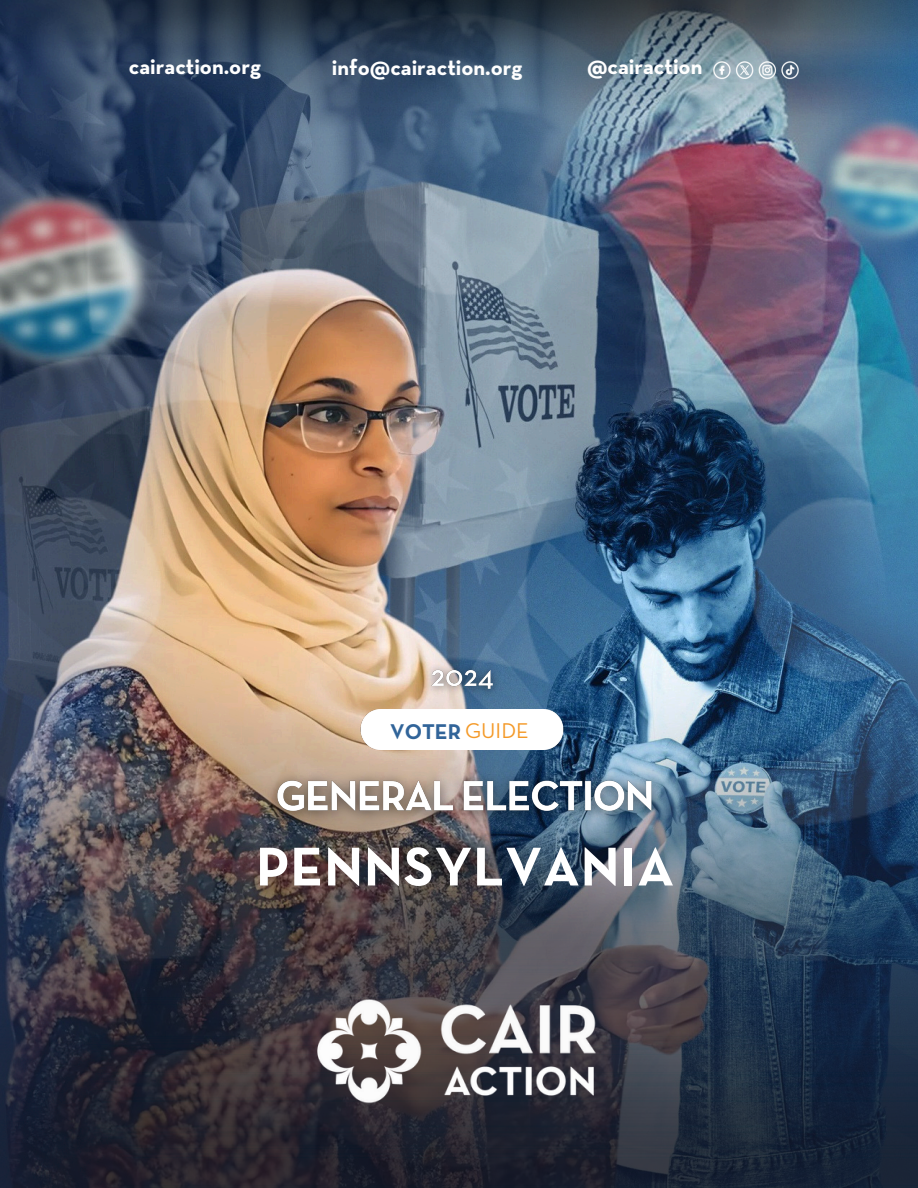
<style>
.page{position:relative;width:918px;height:1188px;background:#fff}
.page>*{position:absolute;margin:0;border:0;box-sizing:border-box;transform-origin:0 0}
.t1{font:700 55.5px "Neutraface Text";letter-spacing:.015em;color:#fff}
.t2{font:700 22.2px "Neutraface Text";color:#fff}
.t3{font:700 21.75px "Neutraface Text";color:#316499}
.s1{font-weight:400;color:#f49928}
</style>
<div class="page">
<img style="left:0;top:201px;width:918px;height:304px">
<img style="left:0;top:0;width:918px;height:201px">
<img style="left:709px;top:60px;width:92px;height:21px">
<img style="left:0;top:505px;width:918px;height:683px">
<img style="left:360px;top:710px;width:205px;height:39px">
<img style="left:294px;top:986px;width:336px;height:129px">
<img style="left:258px;top:763px;width:413px;height:70px">
<img style="left:416px;top:656px;width:92px;height:48px">
<p class="t2" style="left:129px;top:56px;width:134px">cairaction.org</p>
<p class="t2" style="left:332px;top:57px;width:192px">info@cairaction.org</p>
<p class="t2" style="left:587px;top:56px;width:117px">@cairaction</p>
<p class="t3" style="left:390px;top:722px;width:140px">VOTER <span class="s1">GUIDE</span></p>
<h2 class="t1" style="left:256px;top:842px;width:420px">PENNSYLVANIA</h2>
</div>
